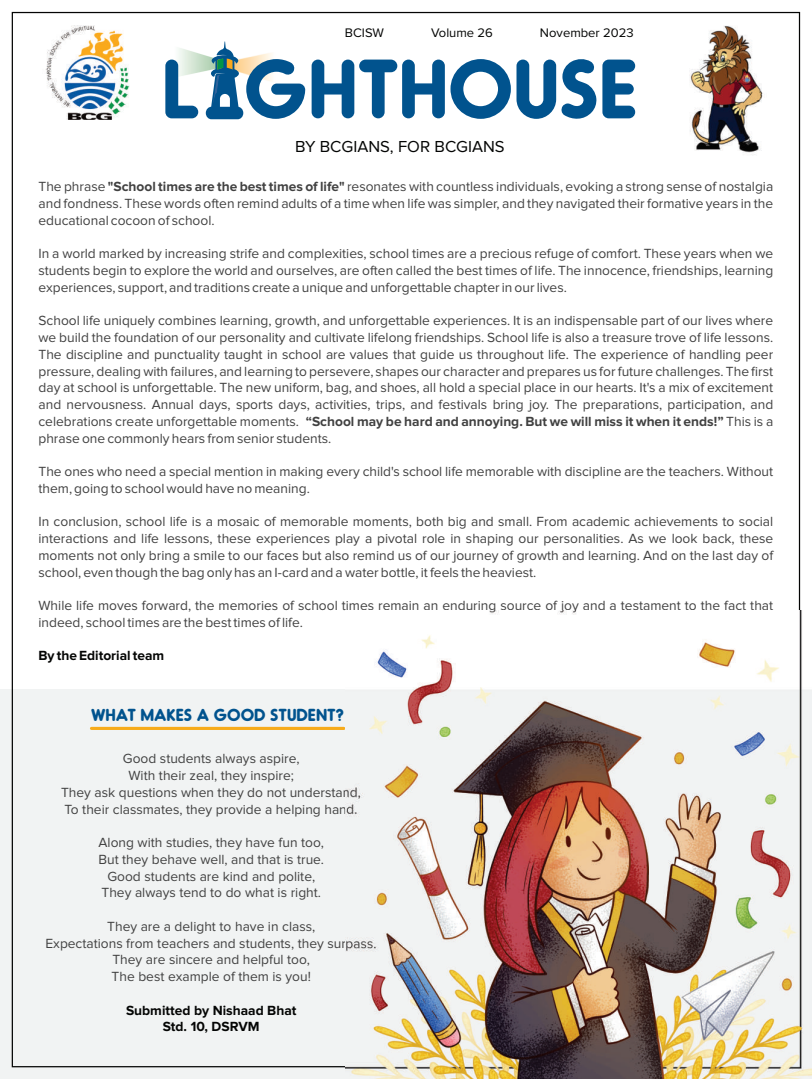
<style>
.page{position:relative;width:812px;height:1079px;background:#fff}
.page>*{position:absolute;margin:0;border:0;box-sizing:border-box;transform-origin:0 0}
.t1{font:700 79.38px "Oduda";color:#01538e}
.t2{font:700 16.5px "Oduda";color:#01538e}
.t3{font:16.5px "Proxima Nova";color:#040504}
.t4{font:13.75px/16.8px "Proxima Nova";color:#414141;text-align:justify}
.t5{font:700 13.75px/16.8px "Proxima Nova";color:#040504;text-align:center}
.t6{font:12.88px "Proxima Nova";color:#040504}
.s1{font-weight:700}
</style>
<div class="page">
<div style="left:0;top:689px;width:811px;height:390px;background:#f1f3f3"></div>
<img style="left:689px;top:25px;width:74px;height:130px">
<img style="left:45px;top:25px;width:85px;height:94px">
<img style="left:239px;top:53px;width:33px;height:28px">
<img style="left:179px;top:48px;width:32px;height:28px">
<div style="left:206px;top:107px;width:37px;height:12px;background:#01538e;border-radius:6px"></div>
<svg style="left:211px;top:41px;width:28px;height:66px"></svg>
<img style="left:212px;top:75px;width:12px;height:32px">
<hr style="left:91px;top:727px;width:252px;height:3px;background:#f7ab1b">
<img style="left:345px;top:610px;width:466px;height:469px">
<p class="t6" style="left:345px;top:27px;width:41px">BCISW</p>
<p class="t6" style="left:431px;top:27px;width:63px">Volume 26</p>
<p class="t6" style="left:539px;top:27px;width:95px">November 2023</p>
<h1 class="t1" style="left:162px;top:55px;width:477px">L GHTHOUSE</h1>
<p class="t3" style="left:295px;top:139px;width:211px">BY BCGIANS, FOR BCGIANS</p>
<p class="t4" style="left:38px;top:179px;width:735px">The phrase <span class="s1">"School times are the best times of life"</span> resonates with countless individuals, evoking a strong sense of nostalgia and fondness. These words often remind adults of a time when life was simpler, and they navigated their formative years in the educational cocoon of school.</p>
<p class="t4" style="left:38px;top:246px;width:735px">In a world marked by increasing strife and complexities, school times are a precious refuge of comfort. These years when we students begin to explore the world and ourselves, are often called the best times of life. The innocence, friendships, learning experiences, support, and traditions create a unique and unforgettable chapter in our lives.</p>
<p class="t4" style="left:38px;top:313px;width:735px">School life uniquely combines learning, growth, and unforgettable experiences. It is an indispensable part of our lives where we build the foundation of our personality and cultivate lifelong friendships. School life is also a treasure trove of life lessons.<br>The discipline and punctuality taught in school are values that guide us throughout life. The experience of handling peer pressure, dealing with failures, and learning to persevere, shapes our character and prepares us for future challenges. The first day at school is unforgettable. The new uniform, bag, and shoes, all hold a special place in our hearts. It's a mix of excitement and nervousness. Annual days, sports days, activities, trips, and festivals bring joy. The preparations, participation, and celebrations create unforgettable moments. <span class="s1">“School may be hard and annoying. But we will miss it when it ends!”</span> This is a phrase one commonly hears from senior students.</p>
<p class="t4" style="left:38px;top:464px;width:735px">The ones who need a special mention in making every child's school life memorable with discipline are the teachers. Without them, going to school would have no meaning.</p>
<p class="t4" style="left:38px;top:514px;width:735px">In conclusion, school life is a mosaic of memorable moments, both big and small. From academic achievements to social interactions and life lessons, these experiences play a pivotal role in shaping our personalities. As we look back, these moments not only bring a smile to our faces but also remind us of our journey of growth and learning. And on the last day of school, even though the bag only has an I-card and a water bottle, it feels the heaviest.</p>
<p class="t4" style="left:38px;top:598px;width:735px">While life moves forward, the memories of school times remain an enduring source of joy and a testament to the fact that indeed, school times are the best times of life.</p>
<p class="t5" style="left:38px;top:648px;width:127px">By the Editorial team</p>
<p class="t2" style="left:91px;top:707px;width:254px">WHAT MAKES A GOOD STUDENT?</p>
<p class="t4" style="left:61px;top:751px;width:302px;text-align:center">Good students always aspire,<br>With their zeal, they inspire;<br>They ask questions when they do not understand, To their classmates, they provide a helping hand.</p>
<p class="t4" style="left:98px;top:834px;width:227px;text-align:center">Along with studies, they have fun too, But they behave well, and that is true.<br>Good students are kind and polite, They always tend to do what is right.</p>
<p class="t4" style="left:45px;top:918px;width:333px;text-align:center">They are a delight to have in class,<br>Expectations from teachers and students, they surpass.<br>They are sincere and helpful too,<br>The best example of them is you!</p>
<p class="t5" style="left:126px;top:1002px;width:172px">Submitted by Nishaad Bhat<br>Std. 10, DSRVM</p>
</div>
